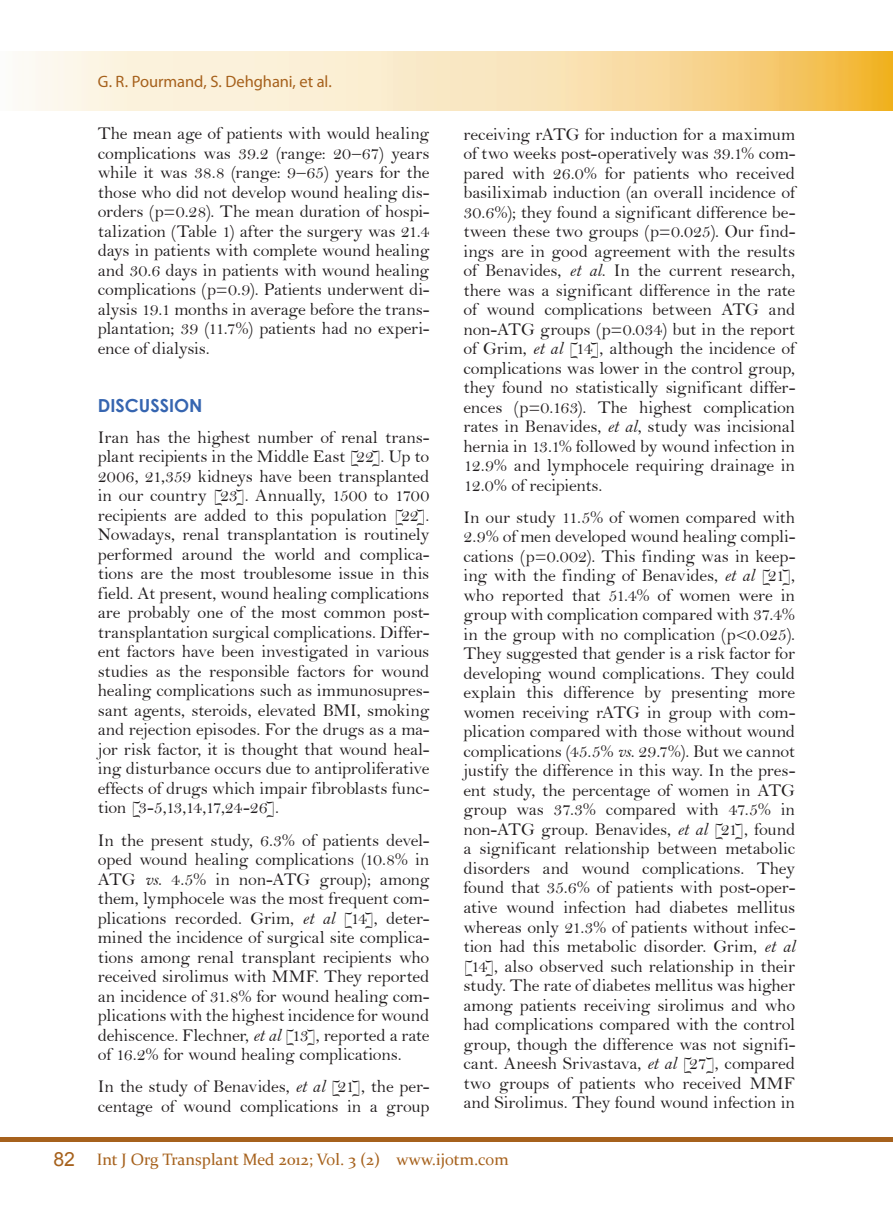
<style>
.page{position:relative;width:893px;height:1212px;background:#fff}
.page>*{position:absolute;margin:0;border:0;box-sizing:border-box;transform-origin:0 0}
.Body{font:18px/19.5px "Bell";letter-spacing:-.01em;color:#231f20;text-align:justify}
.Heading{font:700 18px "Century Gothic";color:#3665b0}
.t1{font:16.5px "Constantia";color:#a6611c}
.Runnig_Author{font:16.5px "Myriad Pro";letter-spacing:-.005em;color:#a6611c}
.s1{font-family:"Bell MT Italic"}
.s2{font-family:"Arial";font-size:19.5px}
</style>
<div class="page">
<div style="left:0;top:1137px;width:893px;height:5px;background:#a6611c"></div>
<img style="left:22px;top:52px;width:871px;height:59px">
<p class="Runnig_Author" style="left:98px;top:72px;width:236px">G. R. Pourmand, S. Dehghani, et al.</p>
<p class="Body" style="left:98px;top:124px;width:333px">The mean age of patients with would healing complications was 39.2 (range: 20–67) years while it was 38.8 (range: 9–65) years for the those who did not develop wound healing dis&shy;orders (p=0.28). The mean duration of hospi&shy;talization (Table 1) after the surgery was 21.4 days in patients with complete wound healing and 30.6 days in patients with wound healing complications (p=0.9). Patients underwent di&shy;alysis 19.1 months in average before the trans&shy;plantation; 39 (11.7%) patients had no experi&shy;ence of dialysis.</p>
<p class="Heading" style="left:98px;top:392px;width:106px">DISCUSSION</p>
<p class="Body" style="left:98px;top:427px;width:333px">Iran has the highest number of renal trans&shy;plant recipients in the Middle East [22]. Up to 2006, 21,359 kidneys have been transplanted in our country [23]. Annually, 1500 to 1700 recipients are added to this population [22].<br>Nowadays, renal transplantation is routinely performed around the world and complica&shy;tions are the most troublesome issue in this field. At present, wound healing complications are probably one of the most common post&shy;transplantation surgical complications. Differ&shy;ent factors have been investigated in various studies as the responsible factors for wound healing complications such as immunosupres&shy;sant agents, steroids, elevated BMI, smoking and rejection episodes. For the drugs as a ma&shy;jor risk factor, it is thought that wound heal&shy;ing disturbance occurs due to antiproliferative effects of drugs which impair fibroblasts func&shy;tion [3-5,13,14,17,24-26].</p>
<p class="Body" style="left:98px;top:830px;width:333px">In the present study, 6.3% of patients devel&shy;oped wound healing complications (10.8% in ATG <span class="s1">vs</span>. 4.5% in non-ATG group); among them, lymphocele was the most frequent com&shy;plications recorded. Grim, <span class="s1">et al</span> [14], deter&shy;mined the incidence of surgical site complica&shy;tions among renal transplant recipients who received sirolimus with MMF. They reported an incidence of 31.8% for wound healing com&shy;plications with the highest incidence for wound dehiscence. Flechner, <span class="s1">et al</span> [13], reported a rate of 16.2% for wound healing complications.</p>
<p class="Body" style="left:98px;top:1077px;width:333px">In the study of Benavides, <span class="s1">et al</span> [21], the per&shy;centage of wound complications in a group</p>
<p class="Body" style="left:463px;top:124px;width:333px">receiving rATG for induction for a maximum of two weeks post-operatively was 39.1% com&shy;pared with 26.0% for patients who received basiliximab induction (an overall incidence of 30.6%); they found a significant difference be&shy;tween these two groups (p=0.025). Our find&shy;ings are in good agreement with the results of Benavides, <span class="s1">et al</span>. In the current research, there was a significant difference in the rate of wound complications between ATG and non-ATG groups (p=0.034) but in the report of Grim, <span class="s1">et al</span> [14], although the incidence of complications was lower in the control group, they found no statistically significant differ&shy;ences (p=0.163). The highest complication rates in Benavides, <span class="s1">et al</span>, study was incisional hernia in 13.1% followed by wound infection in 12.9% and lymphocele requiring drainage in 12.0% of recipients.</p>
<p class="Body" style="left:463px;top:507px;width:333px">In our study 11.5% of women compared with 2.9% of men developed wound healing compli&shy;cations (p=0.002). This finding was in keep&shy;ing with the finding of Benavides, <span class="s1">et al</span> [21], who reported that 51.4% of women were in group with complication compared with 37.4% in the group with no complication (p&lt;0.025).<br>They suggested that gender is a risk factor for developing wound complications. They could explain this difference by presenting more women receiving rATG in group with com&shy;plication compared with those without wound complications (45.5% <span class="s1">vs</span>. 29.7%). But we cannot justify the difference in this way. In the pres&shy;ent study, the percentage of women in ATG group was 37.3% compared with 47.5% in non-ATG group. Benavides, <span class="s1">et al</span> [21], found a significant relationship between metabolic disorders and wound complications. They found that 35.6% of patients with post-oper&shy;ative wound infection had diabetes mellitus whereas only 21.3% of patients without infec&shy;tion had this metabolic disorder. Grim, <span class="s1">et al </span>[14], also observed such relationship in their study. The rate of diabetes mellitus was higher among patients receiving sirolimus and who had complications compared with the control group, though the difference was not signifi&shy;cant. Aneesh Srivastava, <span class="s1">et al</span> [27], compared two groups of patients who received MMF and Sirolimus. They found wound infection in</p>
<p class="t1" style="left:53px;top:1148px;width:457px"><span class="s2">82</span> Int J Org Transplant Med 2012; Vol. 3 (2) www.ijotm.com</p>
</div>
